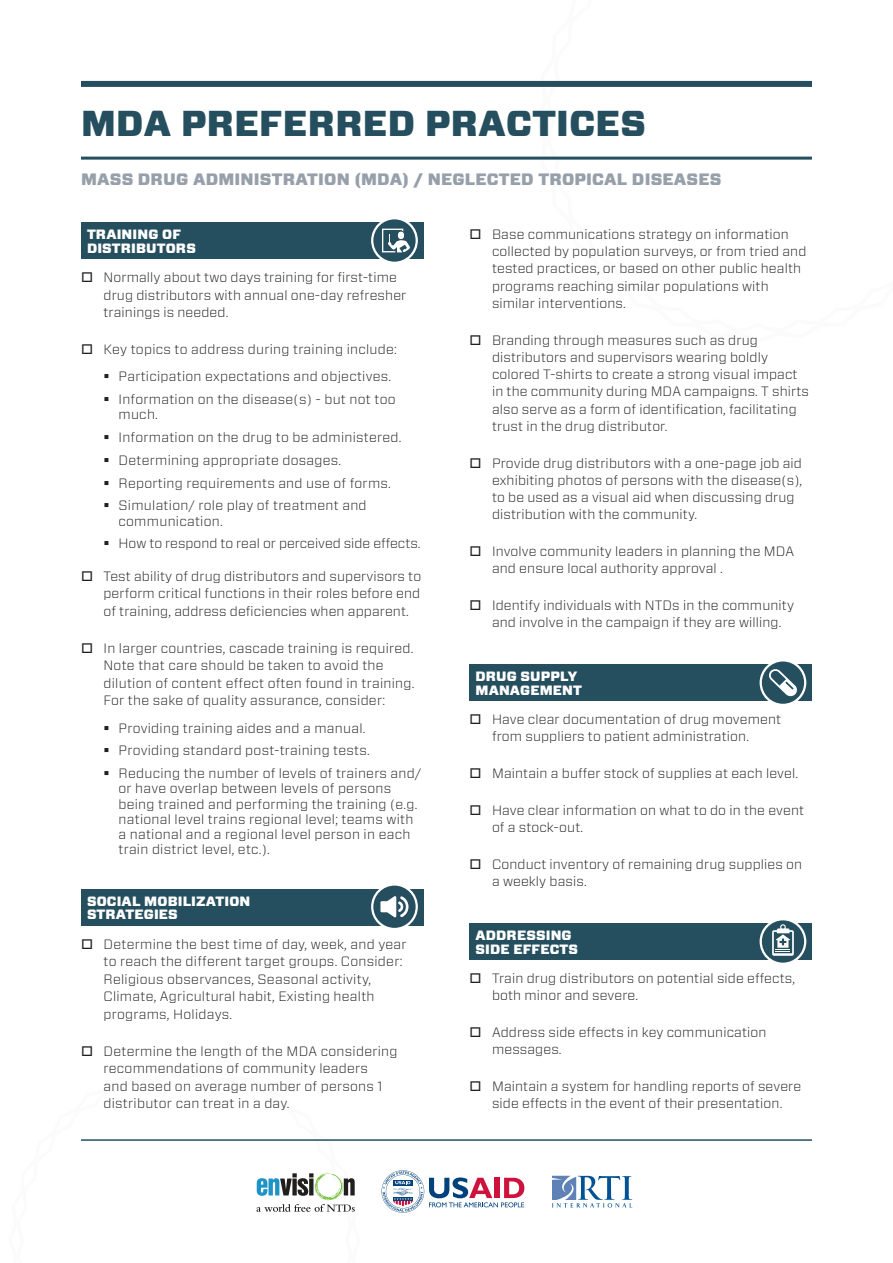
<style>
.page{position:relative;width:893px;height:1263px;background:#fff}
.page>*{position:absolute;margin:0;border:0;box-sizing:border-box;transform-origin:0 0}
.t1{font:900 36px "Forza";letter-spacing:.01em;color:#254f5e}
.t2{font:900 16.5px "Forza";letter-spacing:.01em;color:#97a0aa}
.Paragraph_Style_1{font:300 13.5px/17.2px "Forza";letter-spacing:.01em;color:#231f20}
.SubBullets{font:300 13.5px/15.3px "Forza";letter-spacing:.02em;color:#231f20}
.SubHead{font:900 13.5px/13.8px "Forza";letter-spacing:.01em;color:#fff}
.SubBullets-2{font:300 13.5px "Forza";color:#231f20}
</style>
<div class="page">
<svg style="left:536px;top:80px;width:276px;height:77px"></svg>
<div style="left:81px;top:81px;width:731px;height:6px;background:#254f5e"></div>
<hr style="left:81px;top:1139px;width:731px;height:2px;background:#254f5e">
<svg style="left:552px;top:1176px;width:80px;height:32px"></svg>
<svg style="left:256px;top:1172px;width:99px;height:40px"></svg>
<svg style="left:381px;top:1170px;width:143px;height:43px"></svg>
<hr style="left:81px;top:157px;width:731px;height:3px;background:#254f5e">
<div style="left:81px;top:222px;width:342px;height:37px;background:#254f5e"></div>
<div style="left:81px;top:889px;width:342px;height:36px;background:#254f5e"></div>
<div style="left:469px;top:665px;width:343px;height:36px;background:#254f5e"></div>
<div style="left:469px;top:923px;width:343px;height:37px;background:#254f5e"></div>
<svg style="left:372px;top:218px;width:45px;height:45px"></svg>
<div style="left:371px;top:217px;width:47px;height:47px;border:2px solid #fff;border-radius:50%"></div>
<svg style="left:382px;top:229px;width:28px;height:23px"></svg>
<svg style="left:761px;top:919px;width:44px;height:45px"></svg>
<div style="left:760px;top:918px;width:46px;height:47px;border:2px solid #fff;border-radius:50%"></div>
<svg style="left:772px;top:924px;width:22px;height:32px"></svg>
<svg style="left:372px;top:884px;width:45px;height:45px"></svg>
<div style="left:371px;top:883px;width:47px;height:47px;border:2px solid #fff;border-radius:50%"></div>
<svg style="left:380px;top:896px;width:28px;height:21px"></svg>
<svg style="left:761px;top:660px;width:44px;height:45px"></svg>
<div style="left:760px;top:659px;width:46px;height:47px;border:2px solid #fff;border-radius:50%"></div>
<svg style="left:768px;top:668px;width:30px;height:29px"></svg>
<p class="t1" style="left:81px;top:99px;width:566px">MDA PREFERRED PRACTICES</p>
<p class="t2" style="left:81px;top:168px;width:642px">MASS DRUG ADMINISTRATION (MDA) / NEGLECTED TROPICAL DISEASES</p>
<p class="SubHead" style="left:87px;top:228px;width:110px">TRAINING OF<br>DISTRIBUTORS</p>
<p class="Paragraph_Style_1" style="left:104px;top:268px;width:304px;text-indent:-22px">□ Normally about two days training for first-time drug distributors with annual one-day refresher trainings is needed.</p>
<p class="Paragraph_Style_1" style="left:81px;top:340px;width:317px">□ Key topics to address during training include:</p>
<p class="SubBullets" style="left:104px;top:369px;width:289px">▪ Participation expectations and objectives.</p>
<p class="SubBullets" style="left:118px;top:391px;width:279px;text-indent:-15px">▪ Information on the disease(s) - but not too much.</p>
<p class="SubBullets" style="left:104px;top:429px;width:300px">▪ Information on the drug to be administered.</p>
<p class="SubBullets" style="left:104px;top:452px;width:239px">▪ Determining appropriate dosages.</p>
<p class="SubBullets" style="left:104px;top:475px;width:289px">▪ Reporting requirements and use of forms.</p>
<p class="SubBullets" style="left:118px;top:498px;width:250px;text-indent:-15px">▪ Simulation/ role play of treatment and communication.</p>
<p class="SubBullets-2" style="left:104px;top:534px;width:318px">▪ How to respond to real or perceived side effects.</p>
<p class="Paragraph_Style_1" style="left:104px;top:567px;width:319px;text-align:justify;text-indent:-22px">□ Test ability of drug distributors and supervisors to perform critical functions in their roles before end of training, address deficiencies when apparent.</p>
<p class="Paragraph_Style_1" style="left:104px;top:639px;width:312px;text-indent:-22px">□ In larger countries, cascade training is required.<br>Note that care should be taken to avoid the dilution of content effect often found in training.<br>For the sake of quality assurance, consider:</p>
<p class="SubBullets" style="left:104px;top:720px;width:264px">▪ Providing training aides and a manual.</p>
<p class="SubBullets" style="left:104px;top:742px;width:268px">▪ Providing standard post-training tests.</p>
<p class="SubBullets" style="left:118px;top:765px;width:304px;text-indent:-15px">▪ Reducing the number of levels of trainers and/ or have overlap between levels of persons being trained and performing the training (e.g. national level trains regional level; teams with a national and a regional level person in each train district level, etc.).</p>
<p class="SubHead" style="left:87px;top:894px;width:165px">SOCIAL MOBILIZATION<br>STRATEGIES</p>
<p class="Paragraph_Style_1" style="left:104px;top:935px;width:305px;text-indent:-22px">□ Determine the best time of day, week, and year to reach the different target groups. Consider:<br>Religious observances, Seasonal activity, Climate, Agricultural habit, Existing health programs, Holidays.</p>
<p class="Paragraph_Style_1" style="left:104px;top:1042px;width:296px;text-indent:-22px">□ Determine the length of the MDA considering recommendations of community leaders<br>and based on average number of persons 1 distributor can treat in a day.</p>
<p class="Paragraph_Style_1" style="left:492px;top:225px;width:316px;text-indent:-22px">□ Base communications strategy on information collected by population surveys, or from tried and tested practices, or based on other public health programs reaching similar populations with similar interventions.</p>
<p class="Paragraph_Style_1" style="left:492px;top:331px;width:318px;text-indent:-22px">□ Branding through measures such as drug distributors and supervisors wearing boldly colored T-shirts to create a strong visual impact in the community during MDA campaigns. T shirts also serve as a form of identification, facilitating trust in the drug distributor.</p>
<p class="Paragraph_Style_1" style="left:492px;top:454px;width:312px;text-indent:-22px">□ Provide drug distributors with a one-page job aid exhibiting photos of persons with the disease(s), to be used as a visual aid when discussing drug distribution with the community.</p>
<p class="Paragraph_Style_1" style="left:492px;top:542px;width:304px;text-indent:-22px">□ Involve community leaders in planning the MDA and ensure local authority approval .</p>
<p class="Paragraph_Style_1" style="left:492px;top:596px;width:304px;text-indent:-22px">□ Identify individuals with NTDs in the community and involve in the campaign if they are willing.</p>
<p class="SubHead" style="left:475px;top:670px;width:108px">DRUG SUPPLY<br>MANAGEMENT</p>
<p class="Paragraph_Style_1" style="left:492px;top:710px;width:291px;text-indent:-22px">□ Have clear documentation of drug movement from suppliers to patient administration.</p>
<p class="Paragraph_Style_1" style="left:469px;top:764px;width:330px">□ Maintain a buffer stock of supplies at each level.</p>
<p class="Paragraph_Style_1" style="left:492px;top:801px;width:314px;text-indent:-22px">□ Have clear information on what to do in the event of a stock-out.</p>
<p class="Paragraph_Style_1" style="left:492px;top:855px;width:312px;text-indent:-22px">□ Conduct inventory of remaining drug supplies on a weekly basis.</p>
<p class="SubHead" style="left:475px;top:929px;width:104px">ADDRESSING<br>SIDE EFFECTS</p>
<p class="Paragraph_Style_1" style="left:492px;top:969px;width:305px;text-indent:-22px">□ Train drug distributors on potential side effects, both minor and severe.</p>
<p class="Paragraph_Style_1" style="left:492px;top:1023px;width:276px;text-indent:-22px">□ Address side effects in key communication messages.</p>
<p class="Paragraph_Style_1" style="left:469px;top:1077px;width:333px;text-align:center">□ Maintain a system for handling reports of severe side effects in the event of their presentation.</p>
</div>
